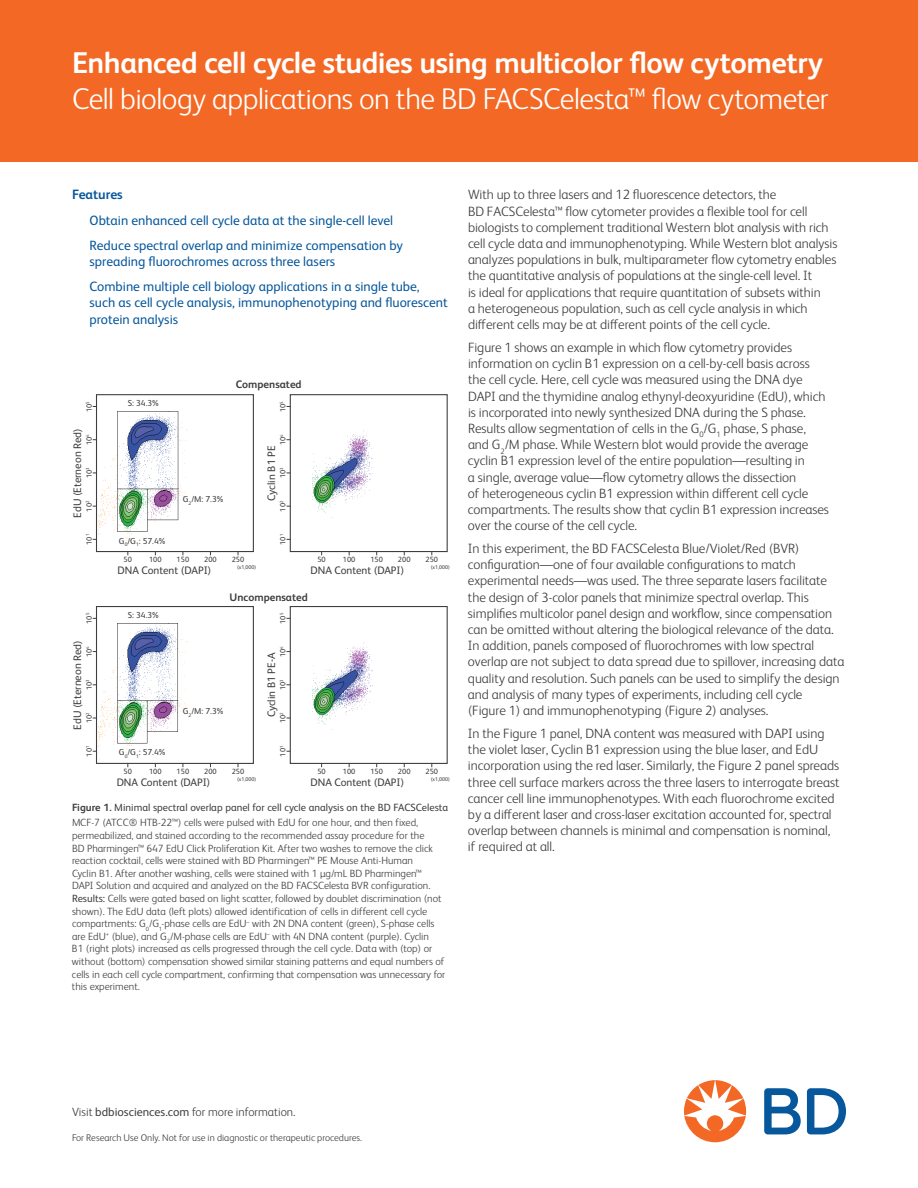
<style>
.page{position:relative;width:918px;height:1188px;background:#fff}
.page>*{position:absolute;margin:0;border:0;box-sizing:border-box;transform-origin:0 0}
.t1{font:300 30px "FS Albert Pro";letter-spacing:-.015em;color:#fff}
.t2{font:700 30px "FS Albert Pro";letter-spacing:-.015em;color:#fff}
.t3{font:300 13.5px/16.2px "FS Albert Pro";letter-spacing:-.005em;color:#3e3e3f}
.t4{font:13.5px/25.2px "FS Albert Pro";color:#06579c}
.t5{font:700 13.5px "FS Albert Pro";color:#06579c}
.t6{font:300 12px "FS Albert Pro";color:#3e3e3f}
.t7{font:10.95px "FS Albert Pro";color:#3e3e3f}
.t8{font:700 10.95px "FS Albert Pro";color:#3e3e3f}
.t9{font:300 10.5px/12.6px "FS Albert Pro";color:#3e3e3f}
.t10{font:10.5px/15.9px "FS Albert Pro";color:#3e3e3f}
.t11{font:300 9.75px "FS Albert Pro";color:#3e3e3f}
.t12{font:8.7px "FS Albert Pro";color:#3e3e3f}
.t13{font:7.65px "FS Albert Pro";color:#3e3e3f}
.t14{font:5.4px "FS Albert Pro";color:#3e3e3f}
.s1{font-weight:700}
.s2{font-weight:300}
.s3{font-weight:400}
</style>
<div class="page">
<div style="left:0;top:0;width:918px;height:162px;background:#f36824"></div>
<svg style="left:764px;top:1088px;width:82px;height:46px"></svg>
<svg style="left:684px;top:1080px;width:62px;height:62px"></svg>
<img style="left:98px;top:411px;width:90px;height:138px">
<img style="left:312px;top:430px;width:61px;height:88px">
<img style="left:98px;top:623px;width:90px;height:137px">
<img style="left:312px;top:642px;width:61px;height:88px">
<div style="left:96px;top:394px;width:158px;height:158px;border:1px solid #3e3e3f"></div>
<div style="left:290px;top:394px;width:158px;height:158px;border:1px solid #3e3e3f"></div>
<div style="left:96px;top:606px;width:158px;height:158px;border:1px solid #3e3e3f"></div>
<div style="left:290px;top:606px;width:158px;height:158px;border:1px solid #3e3e3f"></div>
<h1 class="t2" style="left:72px;top:42px;width:753px">Enhanced cell cycle studies using multicolor flow cytometry</h1>
<h1 class="t1" style="left:72px;top:79px;width:758px">Cell biology applications on the BD FACSCelesta™ flow cytometer</h1>
<p class="t5" style="left:72px;top:185px;width:52px">Features</p>
<p class="t4" style="left:90px;top:206px;width:315px">Obtain enhanced cell cycle data at the single-cell level<br>Reduce spectral overlap and minimize compensation by</p>
<p class="t4" style="left:90px;top:248px;width:332px">spreading fluorochromes across three lasers<br>Combine multiple cell biology applications in a single tube,</p>
<p class="t4" style="left:90px;top:294px;width:360px;line-height:16.2px">such as cell cycle analysis, immunophenotyping and fluorescent protein analysis</p>
<p class="t8" style="left:236px;top:376px;width:67px">Compensated</p>
<p class="t13" style="left:84px;top:412px;width:12px;rotate:-90deg">10<sup>5</sup></p>
<p class="t12" style="left:128px;top:397px;width:33px">S: 34.3%</p>
<p class="t13" style="left:278px;top:412px;width:12px;rotate:-90deg">10<sup>5</sup></p>
<p class="t7" style="left:70px;top:518px;width:91px;rotate:-90deg">EdU (Eterneon Red)</p>
<p class="t13" style="left:84px;top:445px;width:12px;rotate:-90deg">10<sup>4</sup></p>
<p class="t13" style="left:84px;top:478px;width:12px;rotate:-90deg">10<sup>3</sup></p>
<p class="t13" style="left:84px;top:512px;width:12px;rotate:-90deg">10<sup>2</sup></p>
<p class="t12" style="left:183px;top:493px;width:42px">G<sub>2</sub>/M: 7.3%</p>
<p class="t13" style="left:278px;top:445px;width:12px;rotate:-90deg">10<sup>4</sup></p>
<p class="t7" style="left:264px;top:501px;width:56px;rotate:-90deg">Cyclin B1 PE</p>
<p class="t13" style="left:278px;top:478px;width:12px;rotate:-90deg">10<sup>3</sup></p>
<p class="t13" style="left:278px;top:512px;width:12px;rotate:-90deg">10<sup>2</sup></p>
<p class="t13" style="left:84px;top:545px;width:12px;rotate:-90deg">10<sup>1</sup></p>
<p class="t12" style="left:119px;top:534px;width:48px">G<sub>0</sub>/G<sub>1</sub>: 57.4%</p>
<p class="t13" style="left:278px;top:545px;width:12px;rotate:-90deg">10<sup>1</sup></p>
<p class="t13" style="left:149px;top:554px;width:14px">100</p>
<p class="t13" style="left:177px;top:554px;width:14px">150</p>
<p class="t13" style="left:204px;top:554px;width:14px">200</p>
<p class="t13" style="left:232px;top:554px;width:14px">250</p>
<p class="t7" style="left:118px;top:562px;width:95px">DNA Content (DAPI)</p>
<p class="t13" style="left:124px;top:554px;width:10px">50</p>
<p class="t13" style="left:343px;top:554px;width:14px">100</p>
<p class="t13" style="left:370px;top:554px;width:14px">150</p>
<p class="t13" style="left:398px;top:554px;width:14px">200</p>
<p class="t13" style="left:426px;top:554px;width:14px">250</p>
<p class="t7" style="left:310px;top:562px;width:95px">DNA Content (DAPI)</p>
<p class="t13" style="left:317px;top:554px;width:10px">50</p>
<p class="t14" style="left:237px;top:563px;width:21px">(x1,000)</p>
<p class="t14" style="left:431px;top:563px;width:21px">(x1,000)</p>
<p class="t8" style="left:230px;top:590px;width:80px">Uncompensated</p>
<p class="t13" style="left:84px;top:624px;width:12px;rotate:-90deg">10<sup>5</sup></p>
<p class="t12" style="left:128px;top:609px;width:33px">S: 34.3%</p>
<p class="t13" style="left:278px;top:624px;width:12px;rotate:-90deg">10<sup>5</sup></p>
<p class="t7" style="left:70px;top:730px;width:91px;rotate:-90deg">EdU (Eterneon Red)</p>
<p class="t13" style="left:84px;top:657px;width:12px;rotate:-90deg">10<sup>4</sup></p>
<p class="t13" style="left:84px;top:690px;width:12px;rotate:-90deg">10<sup>3</sup></p>
<p class="t13" style="left:84px;top:723px;width:12px;rotate:-90deg">10<sup>2</sup></p>
<p class="t12" style="left:183px;top:705px;width:42px">G<sub>2</sub>/M: 7.3%</p>
<p class="t13" style="left:278px;top:657px;width:12px;rotate:-90deg">10<sup>4</sup></p>
<p class="t7" style="left:264px;top:717px;width:66px;rotate:-90deg">Cyclin B1 PE-A</p>
<p class="t13" style="left:278px;top:690px;width:12px;rotate:-90deg">10<sup>3</sup></p>
<p class="t13" style="left:278px;top:723px;width:12px;rotate:-90deg">10<sup>2</sup></p>
<p class="t13" style="left:84px;top:757px;width:12px;rotate:-90deg">10<sup>1</sup></p>
<p class="t12" style="left:119px;top:746px;width:48px">G<sub>0</sub>/G<sub>1</sub>: 57.4%</p>
<p class="t13" style="left:278px;top:757px;width:12px;rotate:-90deg">10<sup>1</sup></p>
<p class="t13" style="left:149px;top:766px;width:14px">100</p>
<p class="t13" style="left:177px;top:766px;width:14px">150</p>
<p class="t13" style="left:204px;top:766px;width:14px">200</p>
<p class="t13" style="left:232px;top:766px;width:14px">250</p>
<p class="t7" style="left:117px;top:774px;width:95px">DNA Content (DAPI)</p>
<p class="t13" style="left:124px;top:766px;width:10px">50</p>
<p class="t13" style="left:343px;top:766px;width:14px">100</p>
<p class="t13" style="left:370px;top:766px;width:14px">150</p>
<p class="t13" style="left:398px;top:766px;width:14px">200</p>
<p class="t13" style="left:426px;top:766px;width:14px">250</p>
<p class="t7" style="left:310px;top:774px;width:95px">DNA Content (DAPI)</p>
<p class="t13" style="left:317px;top:766px;width:10px">50</p>
<p class="t14" style="left:237px;top:775px;width:21px">(x1,000)</p>
<p class="t14" style="left:431px;top:775px;width:21px">(x1,000)</p>
<p class="t10" style="left:72px;top:798px;width:378px"><span class="s1">Figure 1.</span> Minimal spectral overlap panel for cell cycle analysis on the BD FACSCelesta<br><span class="s2">MCF-7 (ATCC® HTB-22™) cells were pulsed with EdU for one hour, and then fixed,</span></p>
<p class="t9" style="left:72px;top:828px;width:375px">permeabilized, and stained according to the recommended assay procedure for the<br>BD Pharmingen™ 647 EdU Click Proliferation Kit. After two washes to remove the click reaction cocktail, cells were stained with BD Pharmingen™ PE Mouse Anti-Human<br>Cyclin B1. After another washing, cells were stained with 1 μg/mL BD Pharmingen™ DAPI Solution and acquired and analyzed on the BD FACSCelesta BVR configuration.<br><span class="s3">Results:</span> Cells were gated based on light scatter, followed by doublet discrimination (not shown). The EdU data (left plots) allowed identification of cells in different cell cycle compartments: G<sub>0</sub>/G<sub>1</sub>-phase cells are EdU<sup>–</sup> with 2N DNA content (green), S-phase cells are EdU<sup>+</sup> (blue), and G<sub>2</sub>/M-phase cells are EdU<sup>–</sup> with 4N DNA content (purple). Cyclin<br>B1 (right plots) increased as cells progressed through the cell cycle. Data with (top) or without (bottom) compensation showed similar staining patterns and equal numbers of cells in each cell cycle compartment, confirming that compensation was unnecessary for this experiment.</p>
<p class="t3" style="left:468px;top:186px;width:371px">With up to three lasers and 12 fluorescence detectors, the<br>BD FACSCelesta™ flow cytometer provides a flexible tool for cell biologists to complement traditional Western blot analysis with rich cell cycle data and immunophenotyping. While Western blot analysis analyzes populations in bulk, multiparameter flow cytometry enables the quantitative analysis of populations at the single-cell level. It<br>is ideal for applications that require quantitation of subsets within<br>a heterogeneous population, such as cell cycle analysis in which different cells may be at different points of the cell cycle.</p>
<p class="t3" style="left:468px;top:338px;width:363px">Figure 1 shows an example in which flow cytometry provides information on cyclin B1 expression on a cell-by-cell basis across the cell cycle. Here, cell cycle was measured using the DNA dye DAPI and the thymidine analog ethynyl-deoxyuridine (EdU), which is incorporated into newly synthesized DNA during the S phase.<br>Results allow segmentation of cells in the G<sub>0</sub>/G<sub>1</sub> phase, S phase, and G<sub>2</sub>/M phase. While Western blot would provide the average cyclin B1 expression level of the entire population—resulting in<br>a single, average value—flow cytometry allows the dissection<br>of heterogeneous cyclin B1 expression within different cell cycle compartments. The results show that cyclin B1 expression increases over the course of the cell cycle.</p>
<p class="t3" style="left:468px;top:540px;width:378px">In this experiment, the BD FACSCelesta Blue/Violet/Red (BVR) configuration—one of four available configurations to match experimental needs—was used. The three separate lasers facilitate the design of 3-color panels that minimize spectral overlap. This simplifies multicolor panel design and workflow, since compensation can be omitted without altering the biological relevance of the data.<br>In addition, panels composed of fluorochromes with low spectral overlap are not subject to data spread due to spillover, increasing data quality and resolution. Such panels can be used to simplify the design and analysis of many types of experiments, including cell cycle<br>(Figure 1) and immunophenotyping (Figure 2) analyses.</p>
<p class="t3" style="left:468px;top:724px;width:373px">In the Figure 1 panel, DNA content was measured with DAPI using the violet laser, Cyclin B1 expression using the blue laser, and EdU incorporation using the red laser. Similarly, the Figure 2 panel spreads three cell surface markers across the three lasers to interrogate breast cancer cell line immunophenotypes. With each fluorochrome excited by a different laser and cross-laser excitation accounted for, spectral overlap between channels is minimal and compensation is nominal, if required at all.</p>
<p class="t6" style="left:72px;top:1103px;width:225px">Visit <span class="s3">bdbiosciences.com</span> for more information.</p>
<p class="t11" style="left:72px;top:1131px;width:292px">For Research Use Only. Not for use in diagnostic or therapeutic procedures.</p>
</div>
